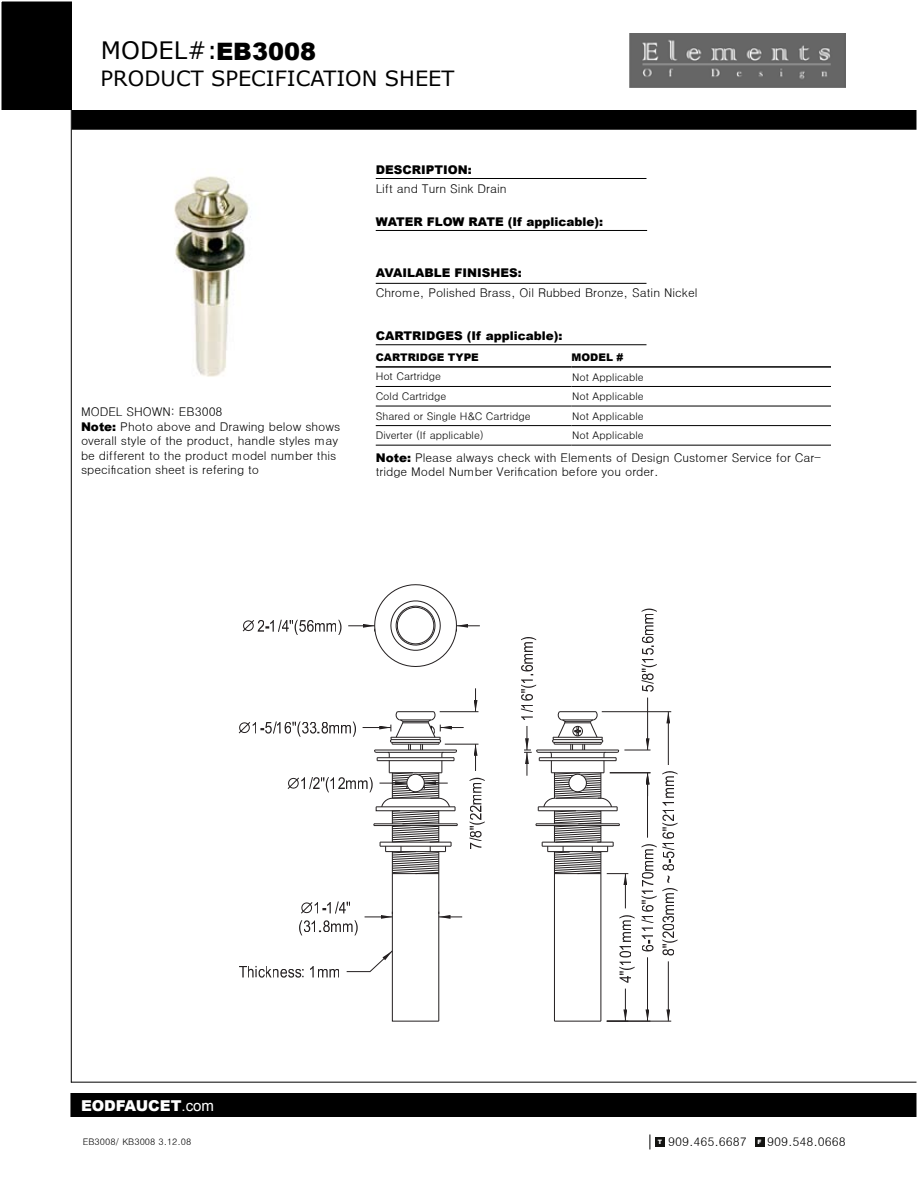
<style>
.page{position:relative;width:918px;height:1188px;background:#fff}
.page>*{position:absolute;margin:0;border:0;box-sizing:border-box;transform-origin:0 0}
.t1{font:24px "Verdana";color:#000}
.t2{font:21px "Verdana";color:#000}
.t3{font:900 15px "Arial";color:#fff}
.t4{font:12px/14.4px "Dotum";color:#000}
.t5{font:900 12px "Arial";color:#000}
.t6{font:10.5px/19.5px "Dotum";color:#000}
.t7{font:900 10.5px "Arial";color:#000}
.t8{font:9px "Dotum";color:#000}
.t9{font:900 6px "Arial";color:#fff}
.s1{font-family:"Arial";font-weight:900}
.s2{font-weight:400}
</style>
<div class="page">
<svg style="left:650px;top:1134px;width:1px;height:15px"></svg>
<div style="left:655px;top:1137px;width:10px;height:9px;background:#131311"></div>
<div style="left:755px;top:1137px;width:9px;height:9px;background:#131311"></div>
<div style="left:0;top:0;width:72px;height:110px;background:#000"></div>
<hr style="left:71px;top:87px;width:1px;height:996px;background:#000">
<div style="left:71px;top:1094px;width:846px;height:22px;background:#000"></div>
<div style="left:70px;top:1093px;width:848px;height:24px;border:2px solid #000"></div>
<hr style="left:71px;top:1082px;width:847px;height:1px;background:#000">
<img style="left:630px;top:33px;width:216px;height:54px">
<div style="left:72px;top:111px;width:845px;height:18px;background:#000"></div>
<div style="left:72px;top:110px;width:846px;height:20px;border:2px solid #000"></div>
<hr style="left:376px;top:178px;width:270px;height:1px;background:#000">
<hr style="left:376px;top:230px;width:271px;height:1px;background:#000">
<hr style="left:376px;top:283px;width:270px;height:1px;background:#000">
<hr style="left:376px;top:344px;width:270px;height:1px;background:#000">
<hr style="left:376px;top:366px;width:196px;height:2px;background:#000">
<hr style="left:572px;top:366px;width:259px;height:2px;background:#000">
<hr style="left:376px;top:386px;width:196px;height:1px;background:#000">
<hr style="left:572px;top:386px;width:259px;height:1px;background:#000">
<hr style="left:376px;top:406px;width:196px;height:1px;background:#000">
<hr style="left:572px;top:406px;width:259px;height:1px;background:#000">
<hr style="left:376px;top:425px;width:196px;height:1px;background:#000">
<hr style="left:572px;top:425px;width:259px;height:1px;background:#000">
<hr style="left:376px;top:445px;width:196px;height:1px;background:#000">
<hr style="left:572px;top:445px;width:259px;height:1px;background:#000">
<img style="left:174px;top:176px;width:77px;height:201px">
<svg style="left:242px;top:619px;width:100px;height:16px"></svg>
<svg style="left:470px;top:778px;width:15px;height:71px"></svg>
<hr style="left:440px;top:711px;width:38px;height:1px;background:#231f20">
<hr style="left:445px;top:744px;width:33px;height:1px;background:#231f20">
<svg style="left:474px;top:688px;width:4px;height:24px"></svg>
<svg style="left:474px;top:744px;width:4px;height:27px"></svg>
<hr style="left:607px;top:1021px;width:64px;height:1px;background:#231f20">
<hr style="left:668px;top:961px;width:1px;height:60px;background:#231f20">
<svg style="left:666px;top:1009px;width:4px;height:12px"></svg>
<hr style="left:647px;top:957px;width:1px;height:64px;background:#231f20">
<svg style="left:646px;top:1009px;width:3px;height:12px"></svg>
<hr style="left:625px;top:989px;width:1px;height:32px;background:#231f20">
<svg style="left:607px;top:1009px;width:21px;height:12px"></svg>
<svg style="left:348px;top:584px;width:132px;height:83px"></svg>
<hr style="left:601px;top:852px;width:1px;height:169px;background:#231f20">
<hr style="left:554px;top:852px;width:1px;height:169px;background:#231f20">
<hr style="left:554px;top:1021px;width:47px;height:1px;background:#231f20">
<svg style="left:521px;top:609px;width:157px;height:374px"></svg>
<svg style="left:238px;top:711px;width:226px;height:311px"></svg>
<h1 class="t1" style="left:101px;top:35px;width:217px">MODEL#:<span class="s1">EB3008</span></h1>
<h2 class="t2" style="left:101px;top:65px;width:355px">PRODUCT SPECIFICATION SHEET</h2>
<p class="t5" style="left:376px;top:161px;width:97px">DESCRIPTION:</p>
<p class="t4" style="left:376px;top:181px;width:132px">Lift and Turn Sink Drain</p>
<p class="t5" style="left:376px;top:213px;width:229px">WATER FLOW RATE (If applicable):</p>
<p class="t5" style="left:376px;top:264px;width:147px">AVAILABLE FINISHES:</p>
<p class="t4" style="left:81px;top:405px;width:261px">MODEL SHOWN: EB3008<br><span class="s1">Note:</span> Photo above and Drawing below shows overall style of the product, handle styles may be different to the product model number this specification sheet is refering to</p>
<p class="t4" style="left:376px;top:286px;width:323px">Chrome, Polished Brass, Oil Rubbed Bronze, Satin Nickel</p>
<p class="t5" style="left:376px;top:327px;width:188px">CARTRIDGES (If applicable):</p>
<p class="t7" style="left:376px;top:350px;width:105px">CARTRIDGE TYPE</p>
<p class="t7" style="left:572px;top:350px;width:53px">MODEL #</p>
<p class="t6" style="left:376px;top:367px;width:156px">Hot Cartridge<br>Cold Cartridge<br>Shared or Single H&amp;C Cartridge<br>Diverter (If applicable)</p>
<p class="t4" style="left:376px;top:450px;width:447px"><span class="s1">Note:</span> Please always check with Elements of Design Customer Service for Car&shy;tridge Model Number Verification before you order.</p>
<p class="t6" style="left:572px;top:367px;width:73px;text-align:justify">Not Applicable Not Applicable Not Applicable Not Applicable</p>
<p class="t3" style="left:81px;top:1095px;width:135px">EODFAUCET<span class="s2">.com</span></p>
<p class="t8" style="left:83px;top:1137px;width:110px">EB3008/ KB3008 3.12.08</p>
<p class="t4" style="left:658px;top:1134px;width:91px"><sup>T</sup> 909.465.6687</p>
<p class="t4" style="left:767px;top:1134px;width:80px">909.548.0668</p>
<p class="t9" style="left:758px;top:1137px;width:6px">F</p>
</div>
